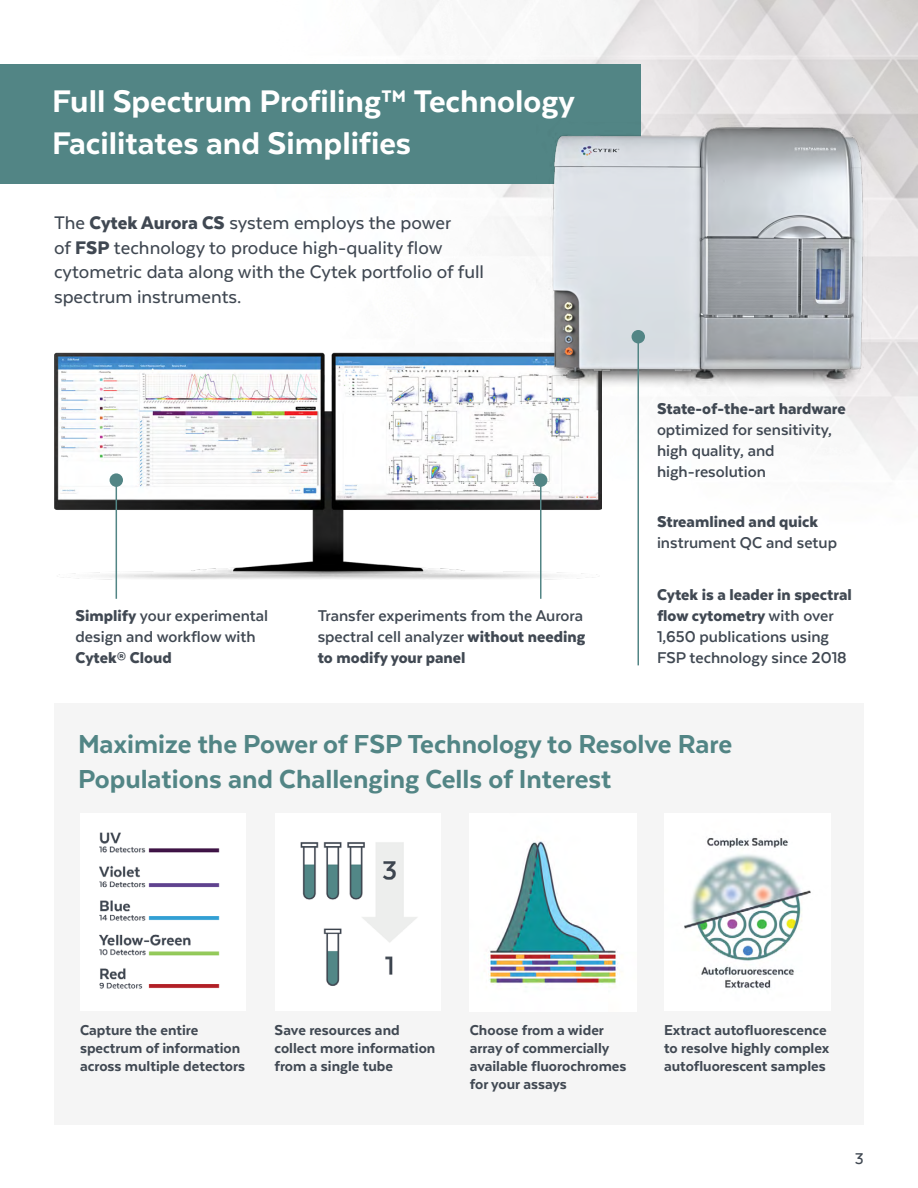
<style>
.page{position:relative;width:918px;height:1188px;background:#fff}
.page>*{position:absolute;margin:0;border:0;box-sizing:border-box;transform-origin:0 0}
.t1{font:800 36px/42px "Texta";color:#fff}
.t2{font:800 30px/34.5px "Texta";color:#528585}
.t3{font:500 21px/24.8px "Texta";color:#404852}
.t4{font:700 18px/21px "Texta";color:#404852}
.t5{font:900 18px "Texta";color:#404852}
.t6{font:500 18px "Texta";color:#404852}
.t7{font:800 16.5px/18px "Texta";color:#404852}
.s1{font-weight:900}
</style>
<div class="page">
<img style="left:0;top:0;width:918px;height:666px">
<div style="left:54px;top:704px;width:810px;height:421px;background:#f5f5f5"></div>
<div style="left:0;top:65px;width:640px;height:119px;background:#528585"></div>
<img style="left:99px;top:832px;width:121px;height:157px">
<img style="left:300px;top:842px;width:97px;height:144px">
<img style="left:684px;top:838px;width:127px;height:150px">
<img style="left:55px;top:346px;width:546px;height:233px">
<hr style="left:540px;top:485px;width:2px;height:114px;background:#528585">
<div style="left:534px;top:473px;width:13px;height:14px;background:#528585;border-radius:50%"></div>
<hr style="left:116px;top:485px;width:1px;height:114px;background:#528585">
<div style="left:110px;top:473px;width:13px;height:14px;background:#528585;border-radius:50%"></div>
<img style="left:536px;top:118px;width:335px;height:281px">
<hr style="left:638px;top:334px;width:1px;height:331px;background:#528585">
<div style="left:632px;top:330px;width:13px;height:13px;background:#528585;border-radius:50%"></div>
<img style="left:490px;top:841px;width:126px;height:143px">
<h1 class="t1" style="left:52px;top:80px;width:524px">Full Spectrum Profiling™ Technology<br>Facilitates and Simplifies</h1>
<p class="t3" style="left:54px;top:210px;width:432px">The <span class="s1">Cytek Aurora CS</span> system employs the power<br>of <span class="s1">FSP</span> technology to produce high-quality flow cytometric data along with the Cytek portfolio of full spectrum instruments.</p>
<p class="t4" style="left:76px;top:605px;width:194px"><span class="s1">Simplify</span> your experimental design and workflow with</p>
<p class="t5" style="left:76px;top:649px;width:98px">Cytek® Cloud</p>
<p class="t4" style="left:318px;top:605px;width:269px">Transfer experiments from the Aurora spectral cell analyzer <span class="s1">without needing to modify your panel</span></p>
<p class="t5" style="left:657px;top:399px;width:190px">State-of-the-art hardware</p>
<p class="t4" style="left:657px;top:419px;width:177px">optimized for sensitivity, high quality, and high-resolution</p>
<p class="t5" style="left:657px;top:512px;width:163px">Streamlined and quick</p>
<p class="t4" style="left:657px;top:532px;width:182px">instrument QC and setup</p>
<p class="t4" style="left:657px;top:584px;width:196px"><span class="s1">Cytek is a leader in spectral flow cytometry</span> with over<br>1,650 publications using<br>FSP technology since 2018</p>
<h2 class="t2" style="left:78px;top:726px;width:656px">Maximize the Power of FSP Technology to Resolve Rare<br>Populations and Challenging Cells of Interest</h2>
<p class="t7" style="left:80px;top:1021px;width:167px">Capture the entire spectrum of information across multiple detectors</p>
<p class="t7" style="left:470px;top:1021px;width:158px">Choose from a wider array of commercially available fluorochromes for your assays</p>
<p class="t7" style="left:274px;top:1021px;width:162px">Save resources and collect more information from a single tube</p>
<p class="t7" style="left:664px;top:1021px;width:167px">Extract autofluorescence to resolve highly complex autofluorescent samples</p>
<p class="t6" style="left:855px;top:1150px;width:11px">3</p>
</div>
